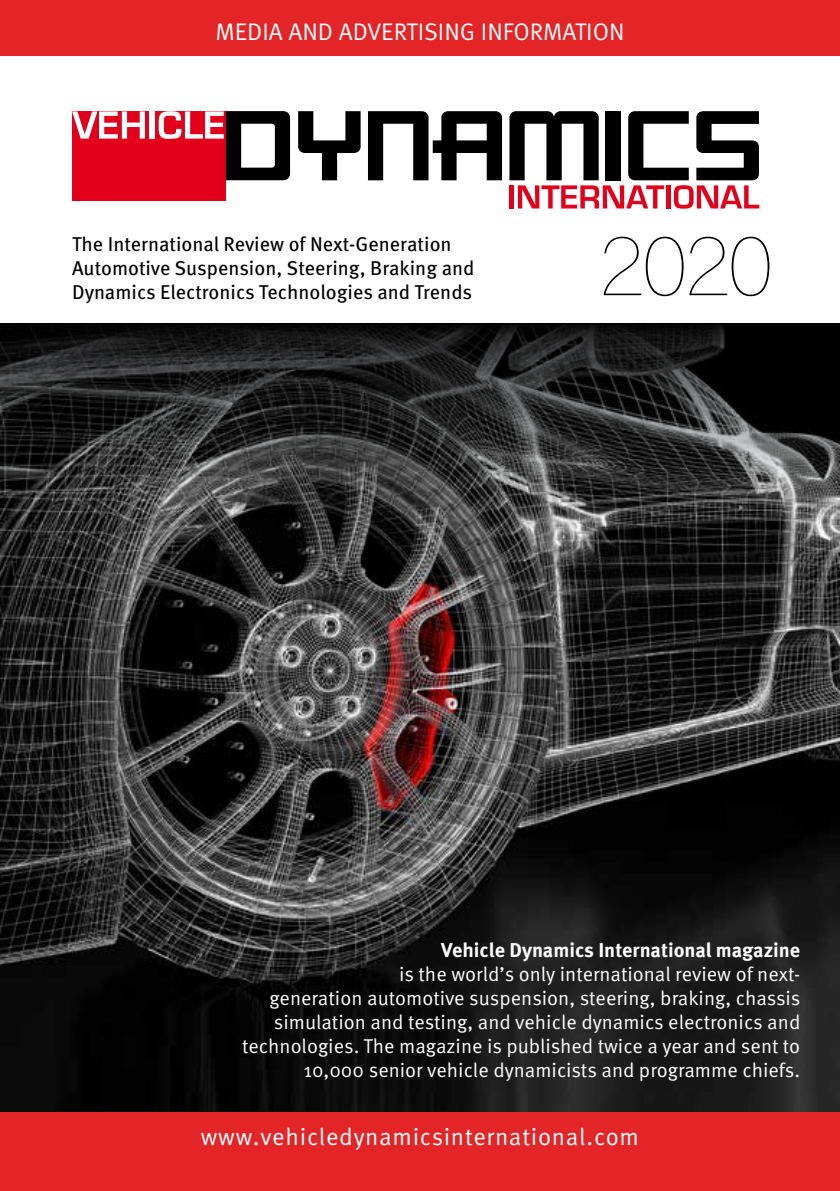
<style>
.page{position:relative;width:840px;height:1191px;background:#fff}
.page>*{position:absolute;margin:0;border:0;box-sizing:border-box;transform-origin:0 0}
.t1{font:100 86.8px "Acumin Pro";color:#000}
.t2{font:24px "Meta Pro Norm";letter-spacing:.02em;color:#fff}
.t3{font:24px "Meta Pro Norm";color:#fff}
.t4{font:20px/24px "Meta Pro Norm";color:#fff;text-align:right}
.t5{font:20px/24px "Meta Pro";color:#000}
.t6{font:700 20px "Meta Pro";color:#fff}
</style>
<div class="page">
<img style="left:0;top:494px;width:839px;height:618px">
<svg style="left:0;top:323px;width:839px;height:171px;background:#2b2b2c"></svg>
<div style="left:72px;top:111px;width:153px;height:90px;background:#e2001a"></div>
<svg style="left:298px;top:111px;width:62px;height:69px"></svg>
<svg style="left:368px;top:111px;width:134px;height:69px"></svg>
<svg style="left:509px;top:111px;width:250px;height:98px"></svg>
<svg style="left:72px;top:111px;width:73px;height:28px"></svg>
<div style="left:150px;top:111px;width:5px;height:28px;background:#fff"></div>
<svg style="left:158px;top:111px;width:132px;height:69px"></svg>
<div style="left:0;top:1112px;width:839px;height:79px;background:#e42528"></div>
<div style="left:0;top:0;width:839px;height:56px;background:#e42528"></div>
<p class="t3" style="left:215px;top:13px;width:410px">MEDIA AND ADVERTISING INFORMATION</p>
<p class="t5" style="left:72px;top:231px;width:404px">The International Review of Next-Generation<br>Automotive Suspension, Steering, Braking and<br>Dynamics Electronics Technologies and Trends</p>
<h1 class="t1" style="left:599px;top:206px;width:176px">2020</h1>
<p class="t6" style="left:441px;top:934px;width:360px">Vehicle Dynamics International magazine</p>
<p class="t4" style="left:242px;top:960px;width:559px">is the world’s only international review of next-<br>generation automotive suspension, steering, braking, chassis simulation and testing, and vehicle dynamics electronics and technologies. The magazine is published twice a year and sent to 10,000 senior vehicle dynamicists and programme chiefs.</p>
<p class="t2" style="left:201px;top:1119px;width:439px">www.vehicledynamicsinternational.com</p>
</div>
